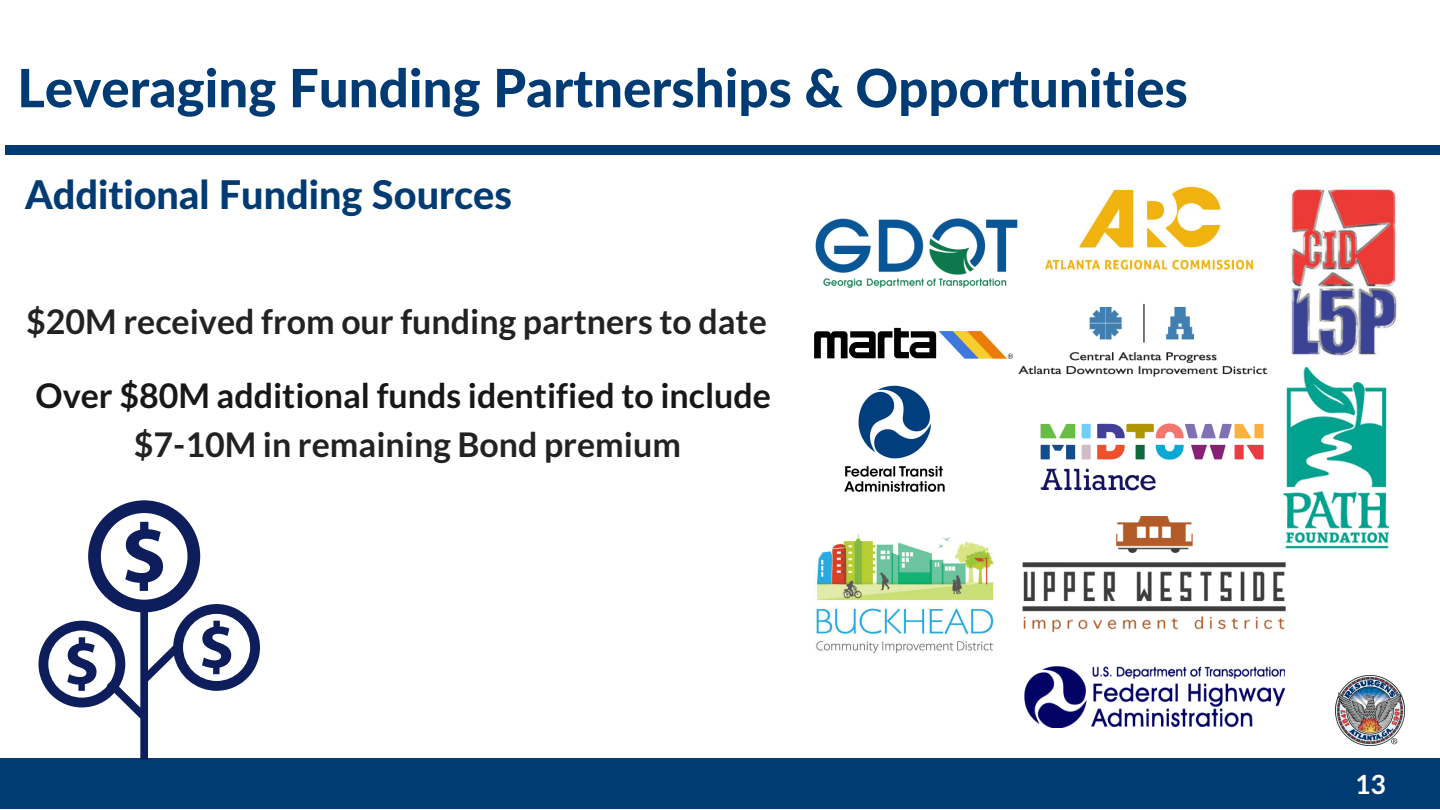
<style>
.page{position:relative;width:1440px;height:810px;background:#fff}
.page>*{position:absolute;margin:0;border:0;box-sizing:border-box;transform-origin:0 0}
.t1{font:800 52.8px "Lato Latin";color:#003b73}
.t2{font:800 39.6px "Lato Latin";color:#003b73}
.t3{font:700 34px "Lato";color:#222}
.t4{font:700 34px "Lato";color:#171716}
.t5{font:700 26.4px "Lato";color:#fff}
</style>
<div class="page">
<div style="left:6px;top:145px;width:55px;height:10px;background:#003b73"></div>
<div style="left:1398px;top:145px;width:42px;height:10px;background:#003b73"></div>
<div style="left:59px;top:145px;width:385px;height:10px;background:#003b73"></div>
<div style="left:443px;top:145px;width:384px;height:10px;background:#003b73"></div>
<div style="left:826px;top:145px;width:384px;height:10px;background:#003b73"></div>
<div style="left:1209px;top:145px;width:190px;height:10px;background:#003b73"></div>
<div style="left:0;top:758px;width:1440px;height:51px;background:#003b73"></div>
<img style="left:1336px;top:675px;width:69px;height:71px">
<img style="left:814px;top:327px;width:153px;height:32px">
<img style="left:1286px;top:381px;width:103px;height:168px">
<img style="left:1044px;top:186px;width:210px;height:85px">
<img style="left:1291px;top:188px;width:106px;height:168px">
<img style="left:967px;top:283px;width:367px;height:115px">
<img style="left:815px;top:534px;width:179px;height:118px">
<img style="left:1024px;top:667px;width:261px;height:61px">
<img style="left:1003px;top:384px;width:284px;height:132px">
<img style="left:1022px;top:516px;width:264px;height:117px">
<img style="left:844px;top:384px;width:148px;height:108px">
<svg style="left:39px;top:500px;width:221px;height:260px"></svg>
<svg style="left:125px;top:522px;width:38px;height:69px"></svg>
<svg style="left:202px;top:621px;width:29px;height:53px"></svg>
<svg style="left:67px;top:637px;width:30px;height:54px"></svg>
<img style="left:815px;top:218px;width:224px;height:102px">
<h1 class="t1" style="left:17px;top:55px;width:1172px">Leveraging Funding Partnerships &amp; Opportunities</h1>
<p class="t2" style="left:25px;top:170px;width:488px">Additional Funding Sources</p>
<p class="t3" style="left:26px;top:300px;width:742px">$20M received from our funding partners to date</p>
<p class="t4" style="left:36px;top:374px;width:737px">Over $80M additional funds identified to include</p>
<p class="t3" style="left:134px;top:423px;width:549px">$7-10M in remaining Bond premium</p>
<p class="t5" style="left:1355px;top:767px;width:32px">13</p>
</div>
